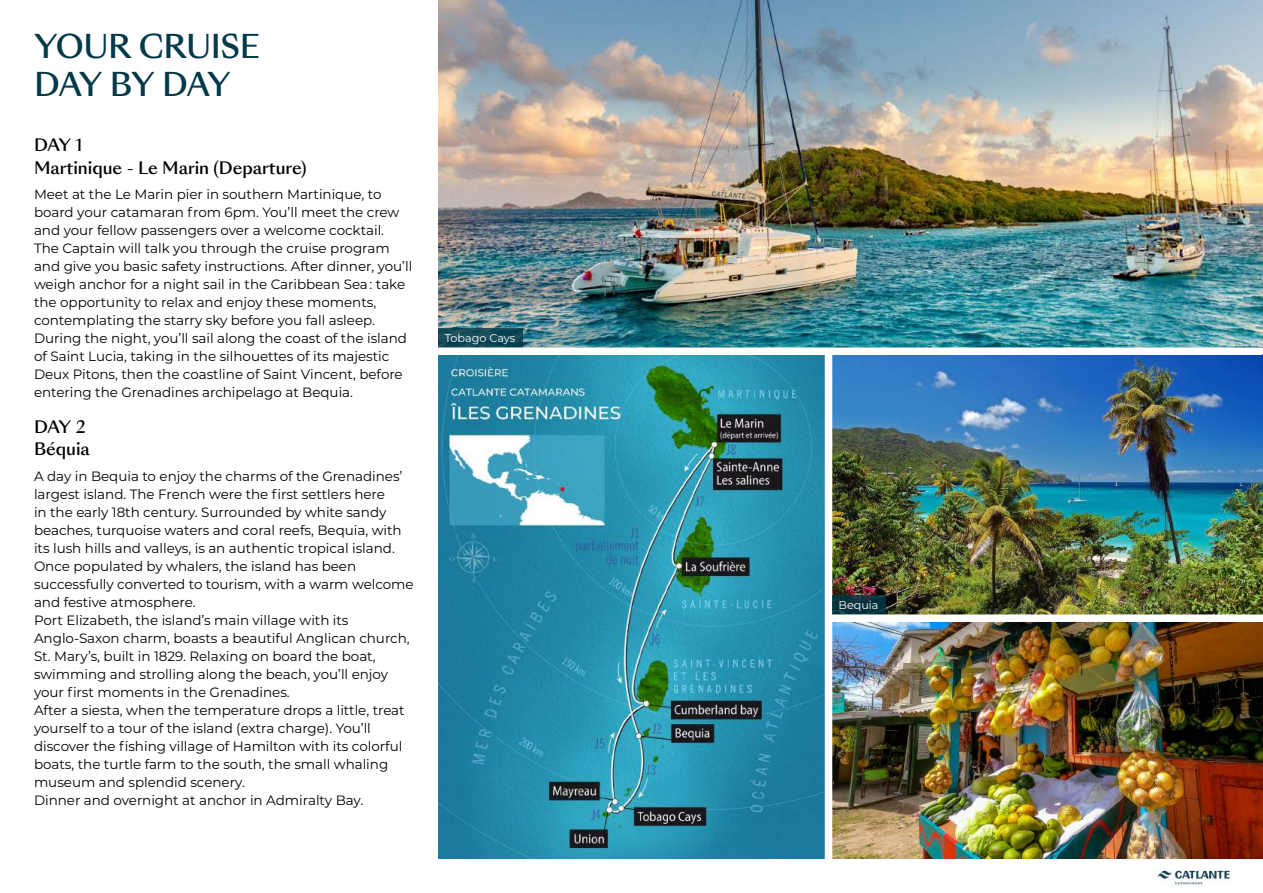
<style>
.page{position:relative;width:1263px;height:893px;background:#fff}
.page>*{position:absolute;margin:0;border:0;box-sizing:border-box;transform-origin:0 0}
.t1{font:500 31.5px/37.8px "Sang Bleu Sunrise";letter-spacing:-.02em;color:#003948}
.t2{font:500 16.5px/22.2px "Sang Bleu Sunrise";letter-spacing:-.005em;color:#000}
.t3{font:13.5px/18px "Montserrat";letter-spacing:-.005em;color:#000}
.t4{font:11.25px "Montserrat";letter-spacing:-.005em;color:#fff}
</style>
<div class="page">
<img style="left:1155px;top:870px;width:76px;height:16px">
<img style="left:438px;top:0;width:825px;height:347px">
<img style="left:832px;top:622px;width:431px;height:237px">
<img style="left:438px;top:355px;width:387px;height:504px">
<img style="left:832px;top:355px;width:431px;height:259px">
<svg style="left:832px;top:595px;width:54px;height:19px"></svg>
<svg style="left:438px;top:328px;width:84px;height:19px;background:#114957"></svg>
<h1 class="t1" style="left:34px;top:29px;width:228px">YOUR CRUISE<br>DAY BY DAY</h1>
<p class="t2" style="left:34px;top:135px;width:274px">DAY 1<br>Martinique - Le Marin (Departure)</p>
<p class="t3" style="left:34px;top:185px;width:380px">Meet at the Le Marin pier in southern Martinique, to board your catamaran from 6pm. You’ll meet the crew and your fellow passengers over a welcome cocktail.<br>The Captain will talk you through the cruise program and give you basic safety instructions. After dinner, you’ll weigh anchor for a night sail in the Caribbean Sea : take the opportunity to relax and enjoy these moments, contemplating the starry sky before you fall asleep.<br>During the night, you’ll sail along the coast of the island of Saint Lucia, taking in the silhouettes of its majestic Deux Pitons, then the coastline of Saint Vincent, before entering the Grenadines archipelago at Bequia.</p>
<p class="t2" style="left:34px;top:416px;width:58px">DAY 2<br>Béquia</p>
<p class="t3" style="left:34px;top:466px;width:381px">A day in Bequia to enjoy the charms of the Grenadines’ largest island. The French were the first settlers here<br>in the early 18th century. Surrounded by white sandy beaches, turquoise waters and coral reefs, Bequia, with its lush hills and valleys, is an authentic tropical island.<br>Once populated by whalers, the island has been successfully converted to tourism, with a warm welcome and festive atmosphere.<br>Port Elizabeth, the island’s main village with its Anglo-Saxon charm, boasts a beautiful Anglican church, St. Mary’s, built in 1829. Relaxing on board the boat, swimming and strolling along the beach, you’ll enjoy your first moments in the Grenadines.<br>After a siesta, when the temperature drops a little, treat yourself to a tour of the island (extra charge). You’ll discover the fishing village of Hamilton with its colorful boats, the turtle farm to the south, the small whaling museum and splendid scenery.<br>Dinner and overnight at anchor in Admiralty Bay.</p>
<p class="t4" style="left:445px;top:330px;width:72px">Tobago Cays</p>
<p class="t4" style="left:838px;top:597px;width:41px">Bequia</p>
</div>
